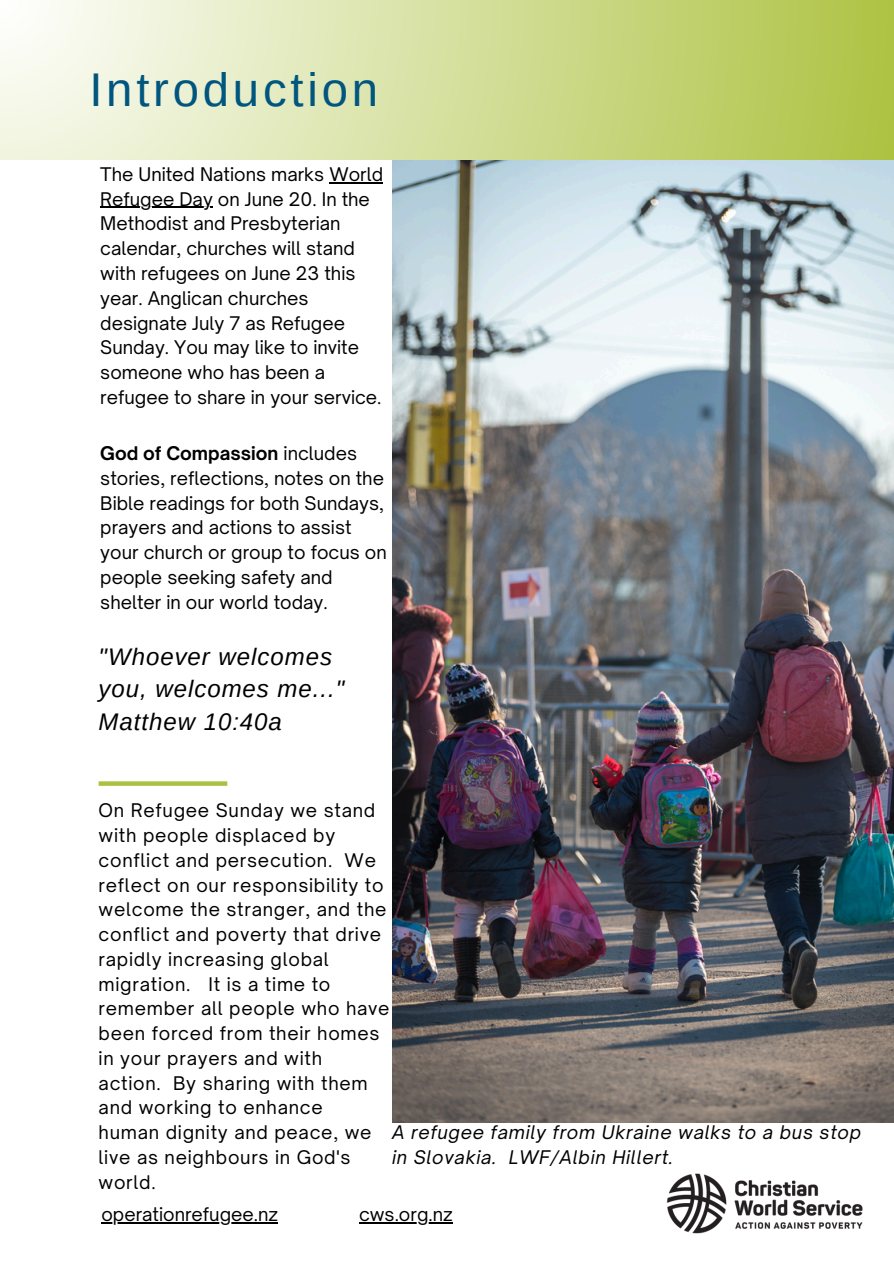
<style>
.page{position:relative;width:894px;height:1264px;background:#fff}
.page>*{position:absolute;margin:0;border:0;box-sizing:border-box;transform-origin:0 0}
.t1{font:47.25px "Arimo";letter-spacing:.08em;color:#00567e}
.t2{font:italic 24px/32.7px "Arimo";letter-spacing:.04em;color:#000001}
.t3{font:18px/24.8px "Open Sauce One";color:#000001}
.t4{font:18px/24.8px "Open Sauce One";letter-spacing:.04em;color:#000001}
.t5{font:italic 18px/24.8px "Open Sauce One";letter-spacing:.04em;color:#000001}
.t6{font:700 18px "Open Sauce One";color:#000001}
.s1{font-weight:400}
</style>
<div class="page">
<img style="left:392px;top:160px;width:500px;height:962px">
<svg style="left:99px;top:781px;width:128px;height:4px"></svg>
<div style="left:0;top:0;width:893px;height:159px;background:linear-gradient(to right,#fcfdf8,#aec344)"></div>
<img style="left:666px;top:1173px;width:197px;height:61px">
<hr style="left:329px;top:182px;width:54px;height:1px;background:#000001">
<hr style="left:100px;top:207px;width:113px;height:1px;background:#000001">
<hr style="left:101px;top:1222px;width:177px;height:1px;background:#000001">
<hr style="left:359px;top:1222px;width:93px;height:1px;background:#000001">
<p class="t1" style="left:89px;top:63px;width:290px">Introduction</p>
<p class="t3" style="left:100px;top:162px;width:284px">The United Nations marks World</p>
<p class="t3" style="left:100px;top:186px;width:283px">Refugee Day on June 20. In the<br>Methodist and Presbyterian calendar, churches will stand with refugees on June 23 this year. Anglican churches designate July 7 as Refugee<br>Sunday. You may like to invite someone who has been a refugee to share in your service.</p>
<p class="t6" style="left:100px;top:442px;width:258px">God of Compassion <span class="s1">includes</span></p>
<h2 class="t3" style="left:100px;top:465px;width:288px">stories, reflections, notes on the<br>Bible readings for both Sundays, prayers and actions to assist your church or group to focus on people seeking safety and shelter in our world today.</h2>
<p class="t2" style="left:99px;top:640px;width:247px">"Whoever welcomes you, welcomes me..."<br>Matthew 10:40a</p>
<p class="t4" style="left:99px;top:798px;width:292px">On Refugee Sunday we stand with people displaced by conflict and persecution. We reflect on our responsibility to welcome the stranger, and the conflict and poverty that drive rapidly increasing global migration. It is a time to remember all people who have been forced from their homes in your prayers and with<br>action. By sharing with them and working to enhance<br>human dignity and peace, we live as neighbours in God's world.</p>
<h3 class="t5" style="left:392px;top:1119px;width:470px">A refugee family from Ukraine walks to a bus stop in Slovakia. LWF/Albin Hillert.</h3>
<p class="t3" style="left:101px;top:1202px;width:178px">operationrefugee.nz</p>
<p class="t3" style="left:359px;top:1201px;width:95px">cws.org.nz</p>
</div>
